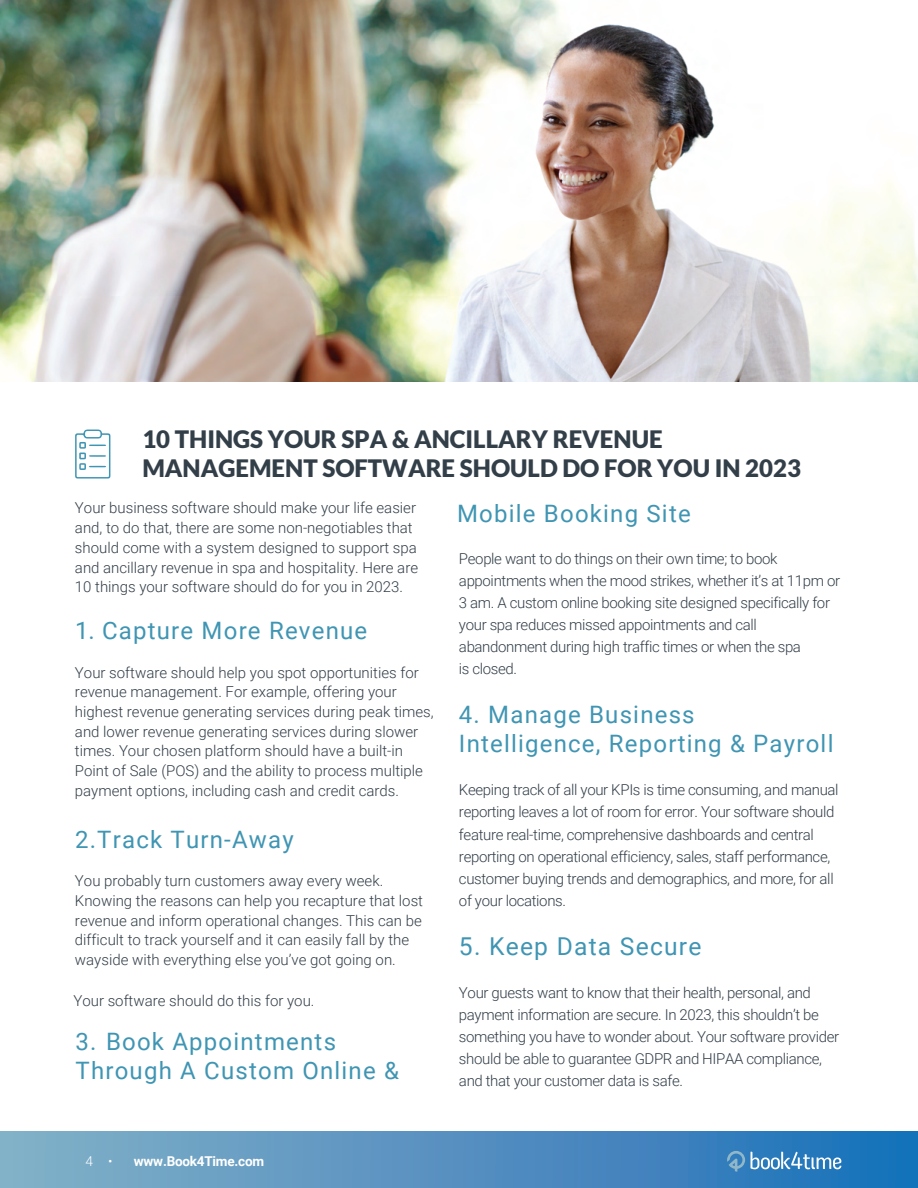
<style>
.page{position:relative;width:918px;height:1188px;background:#fff}
.page>*{position:absolute;margin:0;border:0;box-sizing:border-box;transform-origin:0 0}
.t1{font:24.6px "Roboto";letter-spacing:.05em;color:#3f95b3}
.t2{font:24px/28.3px "Roboto";letter-spacing:.05em;color:#3f95b3}
.t3{font:900 24px/28.8px "Lato";color:#323e48}
.t4{font:300 15px/19.6px "Roboto";color:#323e48}
.t5{font:300 15px/22.2px "Roboto";letter-spacing:-.025em;color:#323e48}
.t6{font:700 13.5px "Roboto";letter-spacing:-.02em;color:#fff}
.t7{font:300 13.5px "Roboto";color:#fff}
</style>
<div class="page">
<img style="left:0;top:0;width:918px;height:381px">
<div style="left:0;top:1131px;width:918px;height:57px;background:linear-gradient(to right,#88b1c7,#1c70ba)"></div>
<svg style="left:751px;top:1152px;width:90px;height:17px"></svg>
<svg style="left:727px;top:1151px;width:18px;height:21px"></svg>
<svg style="left:75px;top:430px;width:35px;height:49px"></svg>
<h2 class="t3" style="left:142px;top:424px;width:660px">10 THINGS YOUR SPA &amp; ANCILLARY REVENUE<br>MANAGEMENT SOFTWARE SHOULD DO FOR YOU IN 2023</h2>
<p class="t4" style="left:75px;top:498px;width:345px">Your business software should make your life easier and, to do that, there are some non-negotiables that should come with a system designed to support spa and ancillary revenue in spa and hospitality. Here are 10 things your software should do for you in 2023.</p>
<h2 class="t2" style="left:75px;top:615px;width:294px">1. Capture More Revenue</h2>
<p class="t4" style="left:75px;top:662px;width:360px">Your software should help you spot opportunities for revenue management. For example, offering your highest revenue generating services during peak times, and lower revenue generating services during slower times. Your chosen platform should have a built-in Point of Sale (POS) and the ability to process multiple payment options, including cash and credit cards.</p>
<h2 class="t2" style="left:75px;top:824px;width:220px">2.Track Turn-Away</h2>
<p class="t4" style="left:75px;top:871px;width:350px">You probably turn customers away every week.<br>Knowing the reasons can help you recapture that lost revenue and inform operational changes. This can be difficult to track yourself and it can easily fall by the wayside with everything else you’ve got going on.</p>
<p class="t4" style="left:73px;top:991px;width:243px">Your software should do this for you.</p>
<h2 class="t2" style="left:75px;top:1027px;width:325px">3. Book Appointments<br>Through A Custom Online &amp;</h2>
<h2 class="t2" style="left:457px;top:498px;width:235px">Mobile Booking Site</h2>
<p class="t5" style="left:459px;top:547px;width:383px">People want to do things on their own time; to book appointments when the mood strikes, whether it’s at 11pm or 3 am. A custom online booking site designed specifically for your spa reduces missed appointments and call abandonment during high traffic times or when the spa<br>is closed.</p>
<h2 class="t2" style="left:459px;top:700px;width:376px">4. Manage Business<br>Intelligence, Reporting &amp; Payroll</h2>
<p class="t5" style="left:459px;top:778px;width:381px">Keeping track of all your KPIs is time consuming, and manual reporting leaves a lot of room for error. Your software should feature real-time, comprehensive dashboards and central reporting on operational efficiency, sales, staff performance, customer buying trends and demographics, and more, for all of your locations.</p>
<h1 class="t1" style="left:459px;top:929px;width:244px">5. Keep Data Secure</h1>
<p class="t5" style="left:459px;top:981px;width:382px">Your guests want to know that their health, personal, and payment information are secure. In 2023, this shouldn’t be something you have to wonder about. Your software provider should be able to guarantee GDPR and HIPAA compliance, and that your customer data is safe.</p>
<p class="t7" style="left:86px;top:1152px;width:28px">4 •</p>
<p class="t6" style="left:134px;top:1152px;width:132px">www.Book4Time.com</p>
</div>
